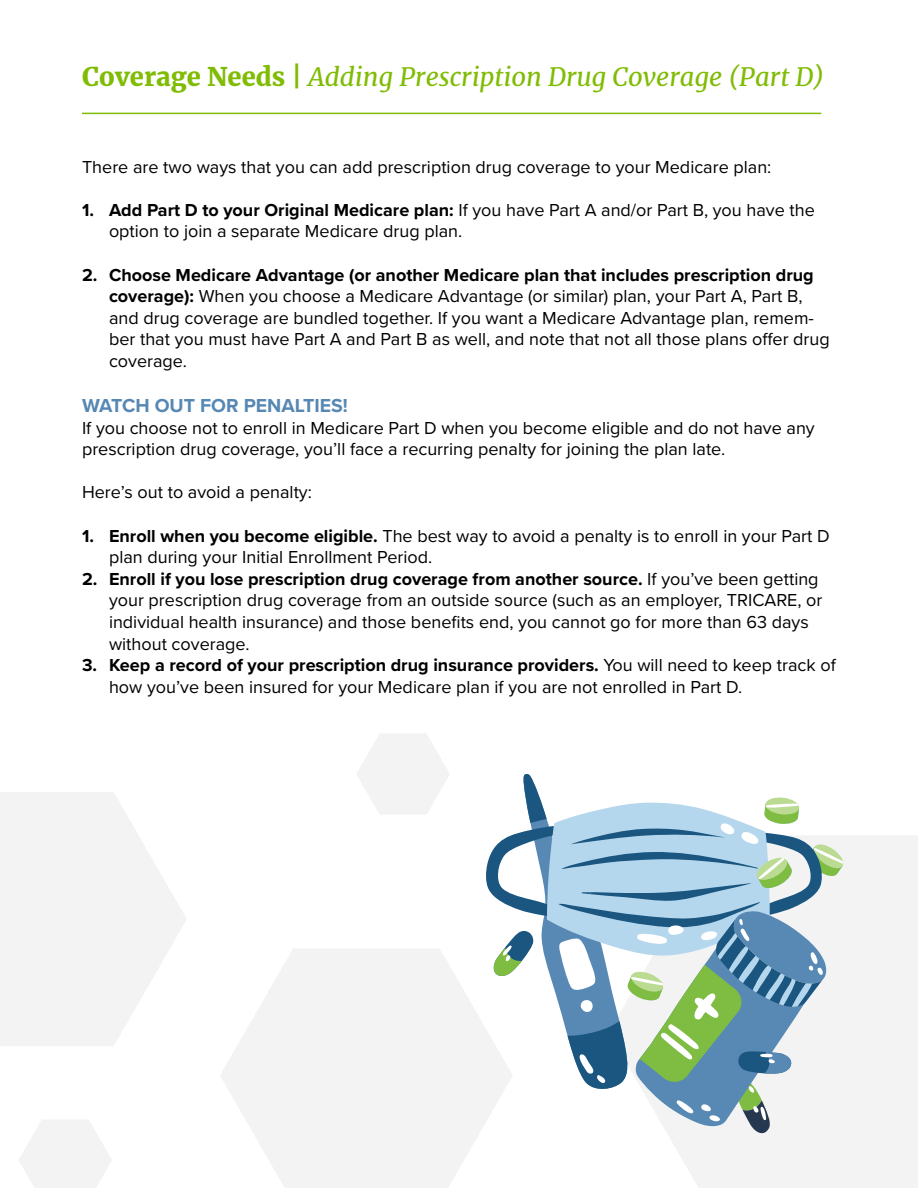
<style>
.page{position:relative;width:918px;height:1188px;background:#fff}
.page>*{position:absolute;margin:0;border:0;box-sizing:border-box;transform-origin:0 0}
.t1{font:italic 25.5px "Merriweather";color:#7fbc03}
.t2{font:700 19.5px "Proxima Nova";color:#5788b4}
.t3{font:18px/21.6px "Proxima Nova";color:#000}
.s1{font-weight:900;font-style:normal}
.s2{font-weight:700}
</style>
<div class="page">
<div style="left:669px;top:836px;width:249px;height:352px;background:#f3f3f3"></div>
<svg style="left:0;top:792px;width:186px;height:254px;fill:#f3f3f3"></svg>
<svg style="left:19px;top:1120px;width:93px;height:68px"></svg>
<svg style="left:357px;top:734px;width:92px;height:80px"></svg>
<svg style="left:220px;top:949px;width:265px;height:239px;fill:#f3f3f3"></svg>
<hr style="left:82px;top:113px;width:739px;height:1px;background:#7fbc03">
<svg style="left:485px;top:774px;width:360px;height:361px"></svg>
<h1 class="t1" style="left:82px;top:60px;width:744px"><span class="s1">Coverage Needs |</span> Adding Prescription Drug Coverage (Part D)</h1>
<p class="t3" style="left:82px;top:155px;width:691px">There are two ways that you can add prescription drug coverage to your Medicare plan:</p>
<p class="t3" style="left:109px;top:198px;width:707px;text-indent:-27px"><span class="s2">1. Add Part D to your Original Medicare plan:</span> If you have Part A and/or Part B, you have the option to join a separate Medicare drug plan.</p>
<p class="t3" style="left:109px;top:263px;width:722px;text-indent:-27px"><span class="s2">2. Choose Medicare Advantage (or another Medicare plan that includes prescription drug coverage):</span> When you choose a Medicare Advantage (or similar) plan, your Part A, Part B, and drug coverage are bundled together. If you want a Medicare Advantage plan, remem&shy;ber that you must have Part A and Part B as well, and note that not all those plans offer drug coverage.</p>
<p class="t2" style="left:82px;top:391px;width:267px">WATCH OUT FOR PENALTIES!</p>
<p class="t3" style="left:82px;top:416px;width:734px">If you choose not to enroll in Medicare Part D when you become eligible and do not have any prescription drug coverage, you’ll face a recurring penalty for joining the plan late.</p>
<p class="t3" style="left:82px;top:481px;width:231px">Here’s out to avoid a penalty:</p>
<p class="t3" style="left:109px;top:524px;width:722px;text-indent:-27px"><span class="s2">1. Enroll when you become eligible.</span> The best way to avoid a penalty is to enroll in your Part D plan during your Initial Enrollment Period.</p>
<p class="t3" style="left:109px;top:567px;width:715px;text-indent:-27px"><span class="s2">2. Enroll if you lose prescription drug coverage from another source.</span> If you’ve been getting your prescription drug coverage from an outside source (such as an employer, TRICARE, or individual health insurance) and those benefits end, you cannot go for more than 63 days without coverage.</p>
<p class="t3" style="left:109px;top:654px;width:728px;text-indent:-27px"><span class="s2">3. Keep a record of your prescription drug insurance providers.</span> You will need to keep track of how you’ve been insured for your Medicare plan if you are not enrolled in Part D.</p>
</div>
